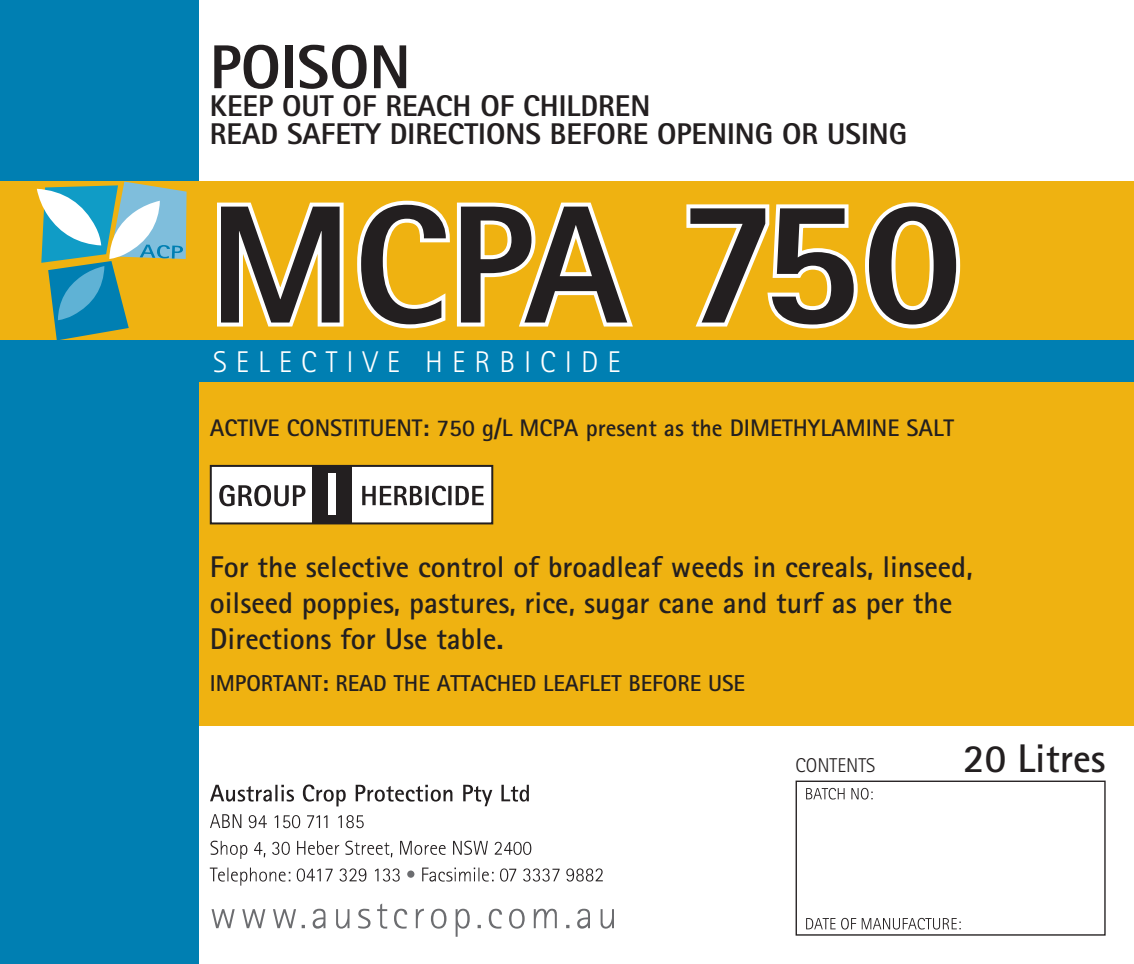
<style>
.page{position:relative;width:1134px;height:964px;background:#fff}
.page>*{position:absolute;margin:0;border:0;box-sizing:border-box;transform-origin:0 0}
.t1{font:800 168px "Rotis Sans Serif";color:#231f20}
.t2{font:800 62px "Rotis Sans Serif";color:#231f20}
.t3{font:700 40px "Rotis Sans Serif";color:#231f20}
.t4{font:700 30px/36px "Rotis Sans Serif";color:#231f20}
.t5{font:800 30px "Rotis Sans Serif";color:#231f20}
.t6{font:300 30px "Rotis Sans Serif";letter-spacing:.3em;color:#fff}
.t7{font:700 24px "Rotis Sans Serif";color:#231f20}
.t8{font:700 23px "Rotis Sans Serif";color:#231f20}
.t9{font:300 20px "Rotis Sans Serif";color:#231f20}
.s1{font-size:180px}
</style>
<div class="page">
<div style="left:198px;top:382px;width:936px;height:344px;background:#efb211"></div>
<div style="left:0;top:0;width:198px;height:964px;background:#007fb2"></div>
<div style="left:0;top:181px;width:1134px;height:159px;background:#efb211"></div>
<div style="left:198px;top:340px;width:936px;height:42px;background:#007fb2"></div>
<svg style="left:212px;top:903px;width:402px;height:34px"></svg>
<svg style="left:422px;top:867px;width:181px;height:14px"></svg>
<div style="left:407px;top:870px;width:7px;height:8px;background:#6c6d70;border-radius:50%"></div>
<svg style="left:210px;top:867px;width:190px;height:18px"></svg>
<svg style="left:211px;top:840px;width:320px;height:19px"></svg>
<svg style="left:210px;top:814px;width:154px;height:14px"></svg>
<svg style="left:210px;top:784px;width:319px;height:22px"></svg>
<div style="left:795px;top:780px;width:311px;height:155px;border:1px solid #231f20"></div>
<svg style="left:806px;top:918px;width:155px;height:11px"></svg>
<svg style="left:806px;top:788px;width:67px;height:11px"></svg>
<div style="left:211px;top:466px;width:281px;height:57px;background:#fff"></div>
<div style="left:210px;top:465px;width:283px;height:59px;border:2px solid #231f20"></div>
<div style="left:312px;top:466px;width:39px;height:56px;background:#231f20"></div>
<svg style="left:362px;top:485px;width:122px;height:20px"></svg>
<svg style="left:219px;top:485px;width:86px;height:21px"></svg>
<div style="left:328px;top:474px;width:7px;height:41px;background:#fff"></div>
<svg style="left:37px;top:182px;width:150px;height:158px"></svg>
<svg style="left:217px;top:200px;width:416px;height:129px"></svg>
<svg style="left:686px;top:202px;width:275px;height:127px"></svg>
<p class="t2" style="left:210px;top:28px;width:202px">POISON</p>
<p class="t5" style="left:210px;top:87px;width:442px">KEEP OUT OF REACH OF CHILDREN</p>
<p class="t5" style="left:210px;top:115px;width:699px">READ SAFETY DIRECTIONS BEFORE OPENING OR USING</p>
<p class="t1" style="left:209px;top:159px;width:755px">MCPA <span class="s1">750</span></p>
<p class="t6" style="left:213px;top:345px;width:409px">SELECTIVE HERBICIDE</p>
<p class="t7" style="left:210px;top:412px;width:746px">ACTIVE CONSTITUENT: 750 g/L MCPA present as the DIMETHYLAMINE SALT</p>
<p class="t4" style="left:210px;top:549px;width:764px">For the selective control of broadleaf weeds in cereals, linseed, oilseed poppies, pastures, rice, sugar cane and turf as per the<br>Directions for Use table.</p>
<p class="t8" style="left:210px;top:668px;width:537px">IMPORTANT: READ THE ATTACHED LEAFLET BEFORE USE</p>
<p class="t9" style="left:795px;top:754px;width:81px">CONTENTS</p>
<p class="t3" style="left:963px;top:733px;width:144px">20 Litres</p>
</div>
